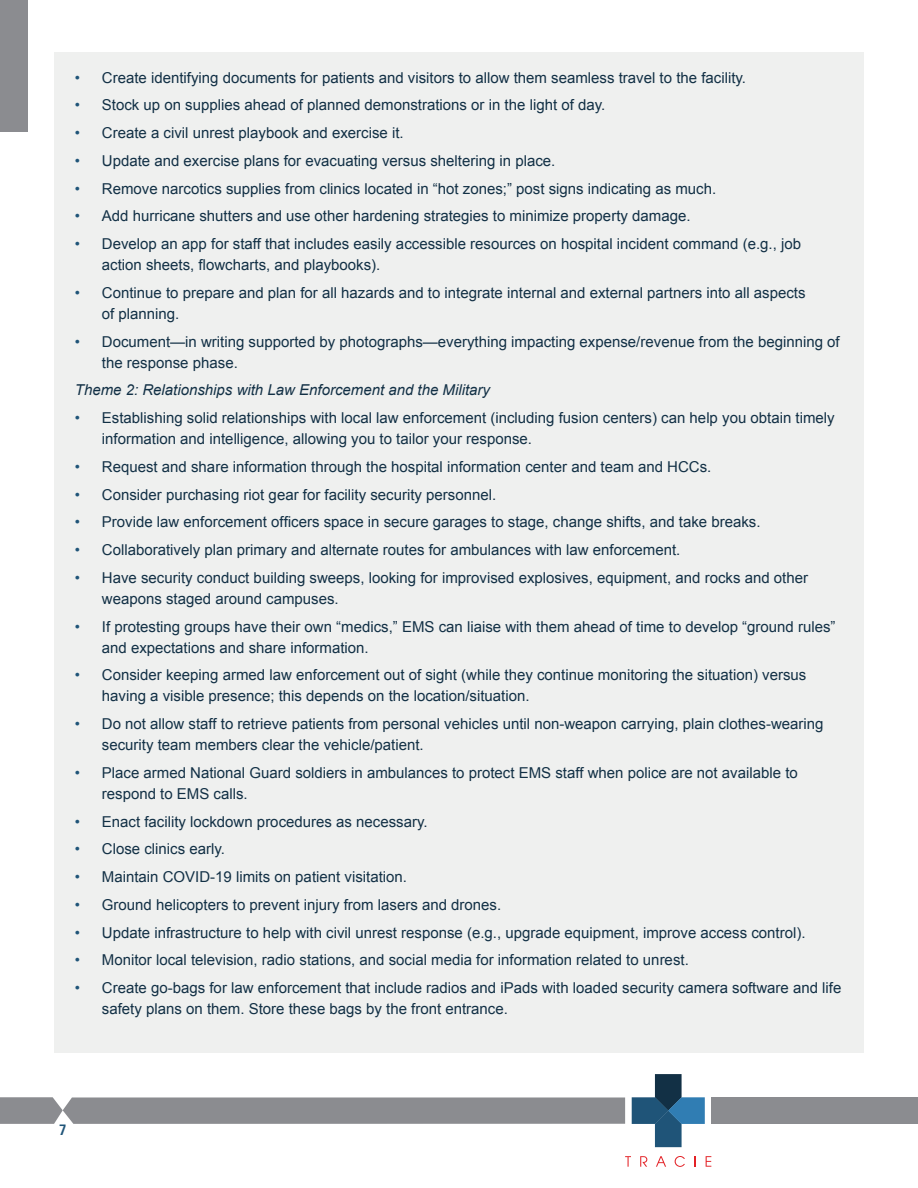
<style>
.page{position:relative;width:918px;height:1188px;background:#fff}
.page>*{position:absolute;margin:0;border:0;box-sizing:border-box;transform-origin:0 0}
.t1{font:15px/21px "Arial";color:#123045}
.t2{font:italic 15px "Arial";color:#123045}
.t3{font:700 condensed 15px "Frutiger";color:#1f5478}
.s1{color:#1f5478}
</style>
<div class="page">
<svg style="left:632px;top:1074px;width:73px;height:73px"></svg>
<svg style="left:625px;top:1156px;width:6px;height:11px"></svg>
<svg style="left:640px;top:1156px;width:7px;height:11px"></svg>
<svg style="left:656px;top:1156px;width:10px;height:11px"></svg>
<svg style="left:675px;top:1156px;width:10px;height:11px"></svg>
<svg style="left:706px;top:1156px;width:5px;height:11px"></svg>
<div style="left:0;top:0;width:28px;height:131px;background:#8b8c90"></div>
<svg style="left:0;top:1097px;width:625px;height:27px;background:#8f9094"></svg>
<div style="left:711px;top:1097px;width:207px;height:27px;background:#8b8c90"></div>
<div style="left:54px;top:52px;width:810px;height:1001px;background:#eff0ef"></div>
<p class="t1" style="left:75px;top:67px;width:673px"><span class="s1">•</span> Create identifying documents for patients and visitors to allow them seamless travel to the facility.</p>
<p class="t1" style="left:75px;top:95px;width:532px"><span class="s1">•</span> Stock up on supplies ahead of planned demonstrations or in the light of day.</p>
<p class="t1" style="left:75px;top:123px;width:330px"><span class="s1">•</span> Create a civil unrest playbook and exercise it.</p>
<p class="t1" style="left:75px;top:150px;width:482px"><span class="s1">•</span> Update and exercise plans for evacuating versus sheltering in place.</p>
<p class="t1" style="left:75px;top:178px;width:643px"><span class="s1">•</span> Remove narcotics supplies from clinics located in “hot zones;” post signs indicating as much.</p>
<p class="t1" style="left:75px;top:206px;width:617px"><span class="s1">•</span> Add hurricane shutters and use other hardening strategies to minimize property damage.</p>
<p class="t1" style="left:102px;top:234px;width:701px;text-indent:-27px"><span class="s1">•</span> Develop an app for staff that includes easily accessible resources on hospital incident command (e.g., job action sheets, flowcharts, and playbooks).</p>
<p class="t1" style="left:102px;top:282px;width:705px;text-indent:-27px"><span class="s1">•</span> Continue to prepare and plan for all hazards and to integrate internal and external partners into all aspects of planning.</p>
<p class="t1" style="left:102px;top:331px;width:739px;text-indent:-27px"><span class="s1">•</span> Document—in writing supported by photographs—everything impacting expense/revenue from the beginning of the response phase.</p>
<p class="t2" style="left:75px;top:380px;width:417px">Theme 2: Relationships with Law Enforcement and the Military</p>
<p class="t1" style="left:102px;top:408px;width:734px;text-indent:-27px"><span class="s1">•</span> Establishing solid relationships with local law enforcement (including fusion centers) can help you obtain timely information and intelligence, allowing you to tailor your response.</p>
<p class="t1" style="left:75px;top:456px;width:638px"><span class="s1">•</span> Request and share information through the hospital information center and team and HCCs.</p>
<p class="t1" style="left:75px;top:484px;width:423px"><span class="s1">•</span> Consider purchasing riot gear for facility security personnel.</p>
<p class="t1" style="left:75px;top:512px;width:687px"><span class="s1">•</span> Provide law enforcement officers space in secure garages to stage, change shifts, and take breaks.</p>
<p class="t1" style="left:75px;top:540px;width:607px"><span class="s1">•</span> Collaboratively plan primary and alternate routes for ambulances with law enforcement.</p>
<p class="t1" style="left:102px;top:567px;width:708px;text-indent:-27px"><span class="s1">•</span> Have security conduct building sweeps, looking for improvised explosives, equipment, and rocks and other weapons staged around campuses.</p>
<p class="t1" style="left:102px;top:616px;width:735px;text-indent:-27px"><span class="s1">•</span> If protesting groups have their own “medics,” EMS can liaise with them ahead of time to develop “ground rules” and expectations and share information.</p>
<p class="t1" style="left:75px;top:665px;width:733px"><span class="s1">•</span> Consider keeping armed law enforcement out of sight (while they continue monitoring the situation) versus</p>
<p class="t1" style="left:102px;top:686px;width:429px">having a visible presence; this depends on the location/situation.</p>
<p class="t1" style="left:75px;top:714px;width:750px"><span class="s1">•</span> Do not allow staff to retrieve patients from personal vehicles until non-weapon carrying, plain clothes-wearing</p>
<p class="t1" style="left:102px;top:735px;width:323px">security team members clear the vehicle/patient.</p>
<p class="t1" style="left:102px;top:762px;width:697px;text-indent:-27px"><span class="s1">•</span> Place armed National Guard soldiers in ambulances to protect EMS staff when police are not available to respond to EMS calls.</p>
<p class="t1" style="left:75px;top:811px;width:354px"><span class="s1">•</span> Enact facility lockdown procedures as necessary.</p>
<p class="t1" style="left:75px;top:839px;width:152px"><span class="s1">•</span> Close clinics early.</p>
<p class="t1" style="left:75px;top:867px;width:334px"><span class="s1">•</span> Maintain COVID-19 limits on patient visitation.</p>
<p class="t1" style="left:75px;top:894px;width:428px"><span class="s1">•</span> Ground helicopters to prevent injury from lasers and drones.</p>
<p class="t1" style="left:75px;top:922px;width:732px"><span class="s1">•</span> Update infrastructure to help with civil unrest response (e.g., upgrade equipment, improve access control).</p>
<p class="t1" style="left:75px;top:950px;width:615px"><span class="s1">•</span> Monitor local television, radio stations, and social media for information related to unrest.</p>
<p class="t1" style="left:102px;top:978px;width:741px;text-indent:-27px"><span class="s1">•</span> Create go-bags for law enforcement that include radios and iPads with loaded security camera software and life safety plans on them. Store these bags by the front entrance.</p>
<p class="t3" style="left:59px;top:1121px;width:9px">7</p>
</div>
